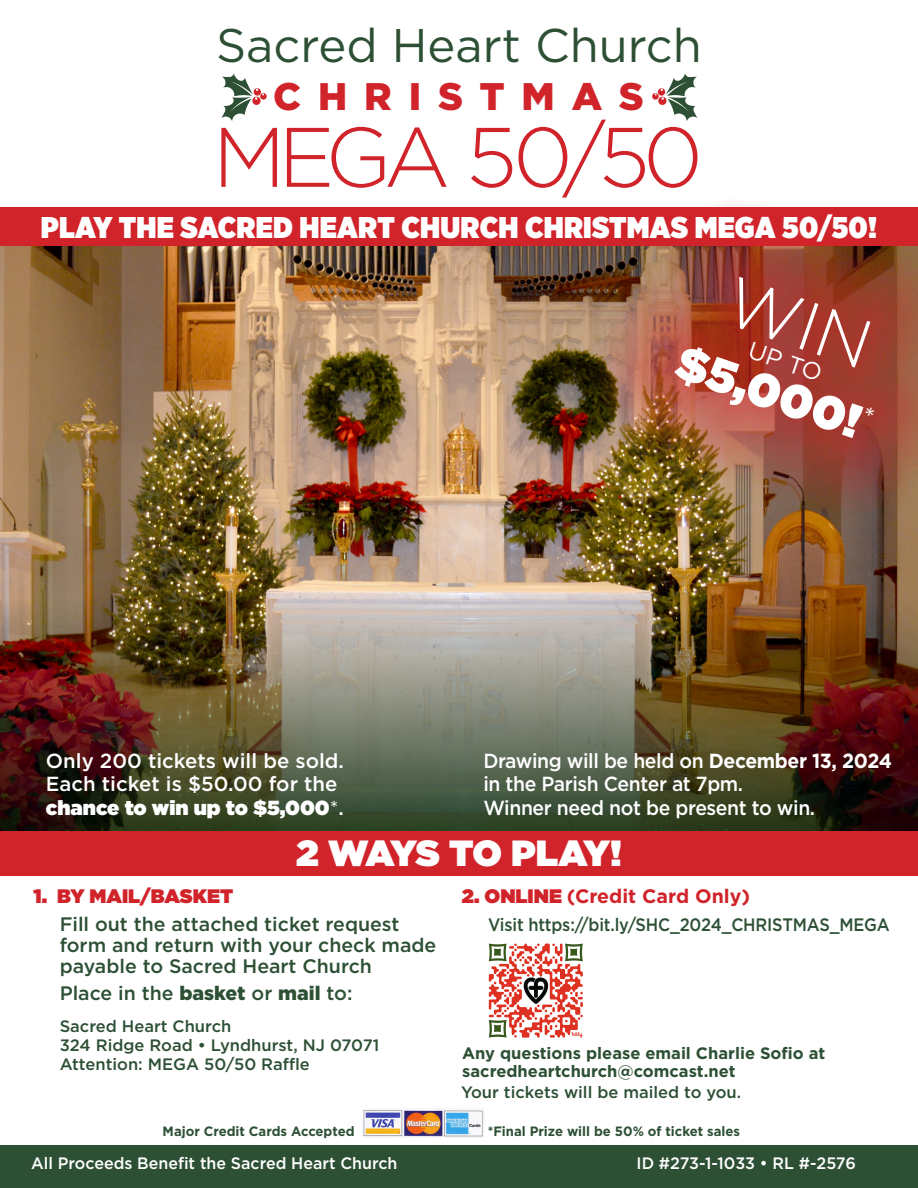
<style>
.page{position:relative;width:918px;height:1188px;background:#fff}
.page>*{position:absolute;margin:0;border:0;box-sizing:border-box;transform-origin:0 0}
.t1{font:47.1px "Gotham";color:#2d5035}
.t2{font:900 47.1px "Gotham";color:#fff}
.t3{font:900 38.4px "Gotham";letter-spacing:.44em;color:#d1232a}
.t4{font:900 36.45px "Gotham";letter-spacing:-.035em;color:#fff}
.t5{font:900 30px "Gotham Narrow";letter-spacing:.01em;color:#fff}
.t6{font:24px "Gotham";color:#fff}
.t7{font:500 20.4px/23.2px "Gotham";letter-spacing:-.02em;color:#fff;scale:.95 1}
.t8{font:500 20.4px/23.2px "Gotham";color:#fff}
.t9{font:500 19.5px/21px "Gotham";color:#2d5035}
.t10{font:700 19.5px "Gotham";color:#d1232a}
.t11{font:900 19.5px "Gotham";color:#d1232a}
.t12{font:500 18px "Gotham";letter-spacing:-.01em;color:#2d5035;scale:.91 1}
.t13{font:500 16.5px/18.9px "Gotham";color:#2d5035}
.t14{font:700 16.5px/18px "Gotham";color:#2d5035}
.t15{font:500 16.5px "Gotham";color:#fff}
.t16{font:700 13.5px "Gotham";color:#2d5035}
.s1{font-weight:900}
.s2{font-weight:400}
.s3{font-weight:700}
</style>
<div class="page">
<img style="left:0;top:246px;width:918px;height:352px">
<img style="left:0;top:598px;width:918px;height:233px">
<img style="left:567px;top:203px;width:351px;height:350px">
<div style="left:0;top:1146px;width:918px;height:42px;background:#2d5035"></div>
<div style="left:0;top:831px;width:918px;height:44px;background:#d1232a"></div>
<img style="left:363px;top:1110px;width:120px;height:27px">
<svg style="left:489px;top:944px;width:94px;height:93px"></svg>
<img style="left:523px;top:978px;width:26px;height:25px">
<svg style="left:221px;top:73px;width:476px;height:125px"></svg>
<div style="left:0;top:207px;width:918px;height:39px;background:#d1232a"></div>
<svg style="left:723px;top:277px;width:147px;height:91px;background:#a13528"></svg>
<p class="t1" style="left:216px;top:15px;width:487px">Sacred Heart Church</p>
<p class="t3" style="left:273px;top:70px;width:372px">CHRISTMAS</p>
<p class="t5" style="left:41px;top:207px;width:838px">PLAY THE SACRED HEART CHURCH CHRISTMAS MEGA 50/50!</p>
<p class="t6" style="left:754px;top:335px;width:78px;rotate:19deg">UP TO</p>
<p class="t2" style="left:689px;top:328px;width:206px;rotate:19deg">$5,000!<sup>*</sup></p>
<p class="t8" style="left:46px;top:749px;width:300px">Only 200 tickets will be sold.<br>Each ticket is $50.00 for the <span class="s1">chance to win up to $5,000</span><span class="s2">*</span>.</p>
<p class="t7" style="left:483px;top:749px;width:432px">Drawing will be held on <span class="s3">December 13, 2024 </span>in the Parish Center at 7pm.<br>Winner need not be present to win.</p>
<p class="t4" style="left:296px;top:827px;width:327px">2 WAYS TO PLAY!</p>
<p class="t10" style="left:462px;top:884px;width:290px"><span class="s1">2. ONLINE</span> (Credit Card Only)</p>
<p class="t12" style="left:488px;top:913px;width:443px">Visit https://bit.ly/SHC_2024_CHRISTMAS_MEGA</p>
<p class="t11" style="left:33px;top:882px;width:201px">1. BY MAIL/BASKET</p>
<p class="t9" style="left:60px;top:913px;width:378px">Fill out the attached ticket request form and return with your check made payable to Sacred Heart Church</p>
<p class="t9" style="left:60px;top:983px;width:294px">Place in the <span class="s1">basket</span> or <span class="s1">mail</span> to:</p>
<p class="t13" style="left:60px;top:1017px;width:321px">Sacred Heart Church<br>324 Ridge Road • Lyndhurst, NJ 07071<br>Attention: MEGA 50/50 Raffle</p>
<p class="t14" style="left:462px;top:1044px;width:365px">Any questions please email Charlie Sofio at sacredheartchurch@comcast.net</p>
<p class="t13" style="left:461px;top:1082px;width:282px">Your tickets will be mailed to you.</p>
<p class="t16" style="left:163px;top:1122px;width:193px">Major Credit Cards Accepted</p>
<p class="t16" style="left:488px;top:1122px;width:254px">*Final Prize will be 50% of ticket sales</p>
<p class="t15" style="left:31px;top:1153px;width:368px">All Proceeds Benefit the Sacred Heart Church</p>
<p class="t15" style="left:637px;top:1153px;width:221px">ID #273-1-1033 • RL #-2576</p>
</div>
